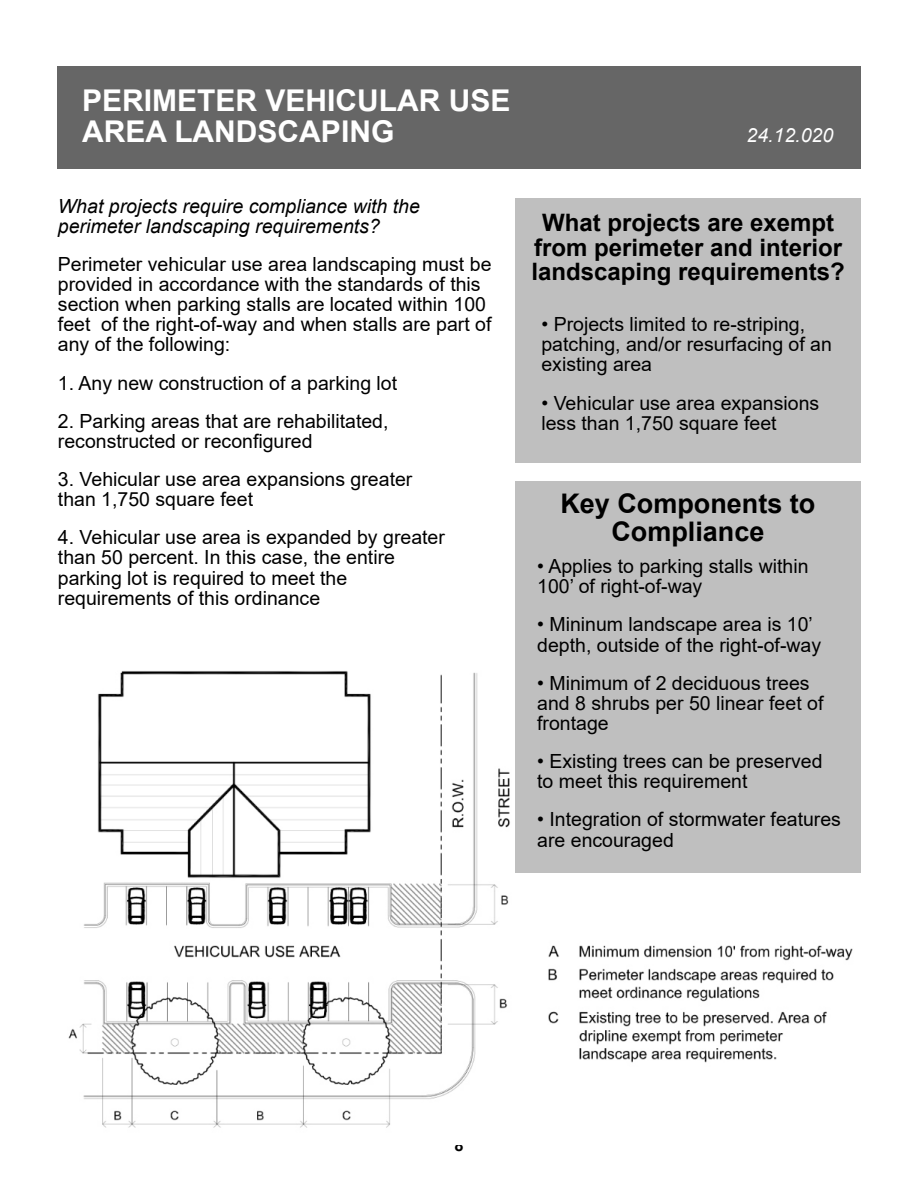
<style>
.page{position:relative;width:918px;height:1188px;background:#fff}
.page>*{position:absolute;margin:0;border:0;box-sizing:border-box;transform-origin:0 0}
.t1{font:700 30px/31px "Arial";color:#fff}
.t2{font:700 27px/27.9px "Arial";color:#000;text-align:center}
.t3{font:700 24px/24.8px "Arial";color:#000;text-align:center}
.t4{font:19.5px/20.1px "Arial";color:#000}
.t5{font:italic 19.5px/20.1px "Arial";color:#000}
.t6{font:italic 19.5px "Arial";color:#fff}
.t7{font:700 16.5px "Arial";color:#000}
</style>
<div class="page">
<div style="left:57px;top:66px;width:804px;height:102px;background:#666"></div>
<img style="left:68px;top:671px;width:793px;height:457px">
<div style="left:515px;top:199px;width:346px;height:264px;background:#bfbfbf"></div>
<div style="left:515px;top:481px;width:346px;height:391px;background:#bfbfbf"></div>
<h1 class="t1" style="left:82px;top:88px;width:430px">PERIMETER VEHICULAR USE<br>AREA LANDSCAPING</h1>
<p class="t5" style="left:58px;top:197px;width:364px">What projects require compliance with the perimeter landscaping requirements?</p>
<p class="t4" style="left:58px;top:256px;width:435px">Perimeter vehicular use area landscaping must be provided in accordance with the standards of this section when parking stalls are located within 100 feet of the right-of-way and when stalls are part of any of the following:</p>
<p class="t4" style="left:58px;top:374px;width:341px">1. Any new construction of a parking lot</p>
<p class="t4" style="left:58px;top:413px;width:332px">2. Parking areas that are rehabilitated, reconstructed or reconfigured</p>
<p class="t4" style="left:58px;top:471px;width:356px">3. Vehicular use area expansions greater than 1,750 square feet</p>
<p class="t4" style="left:58px;top:529px;width:389px">4. Vehicular use area is expanded by greater than 50 percent. In this case, the entire parking lot is required to meet the requirements of this ordinance</p>
<p class="t6" style="left:746px;top:127px;width:88px">24.12.020</p>
<p class="t3" style="left:531px;top:212px;width:315px">What projects are exempt from perimeter and interior landscaping requirements?</p>
<p class="t4" style="left:541px;top:316px;width:292px">• Projects limited to re-striping, patching, and/or resurfacing of an existing area</p>
<p class="t4" style="left:541px;top:394px;width:279px">• Vehicular use area expansions less than 1,750 square feet</p>
<h2 class="t2" style="left:560px;top:492px;width:257px">Key Components to<br>Compliance</h2>
<p class="t4" style="left:537px;top:558px;width:273px">• Applies to parking stalls within<br>100’ of right-of-way</p>
<p class="t4" style="left:537px;top:616px;width:286px">• Mininum landscape area is 10’ depth, outside of the right-of-way</p>
<p class="t4" style="left:537px;top:675px;width:288px">• Minimum of 2 deciduous trees and 8 shrubs per 50 linear feet of frontage</p>
<p class="t4" style="left:537px;top:753px;width:287px">• Existing trees can be preserved to meet this requirement</p>
<p class="t4" style="left:537px;top:811px;width:305px">• Integration of stormwater features are encouraged</p>
<p class="t7" style="left:454px;top:1139px;width:11px">8</p>
</div>
